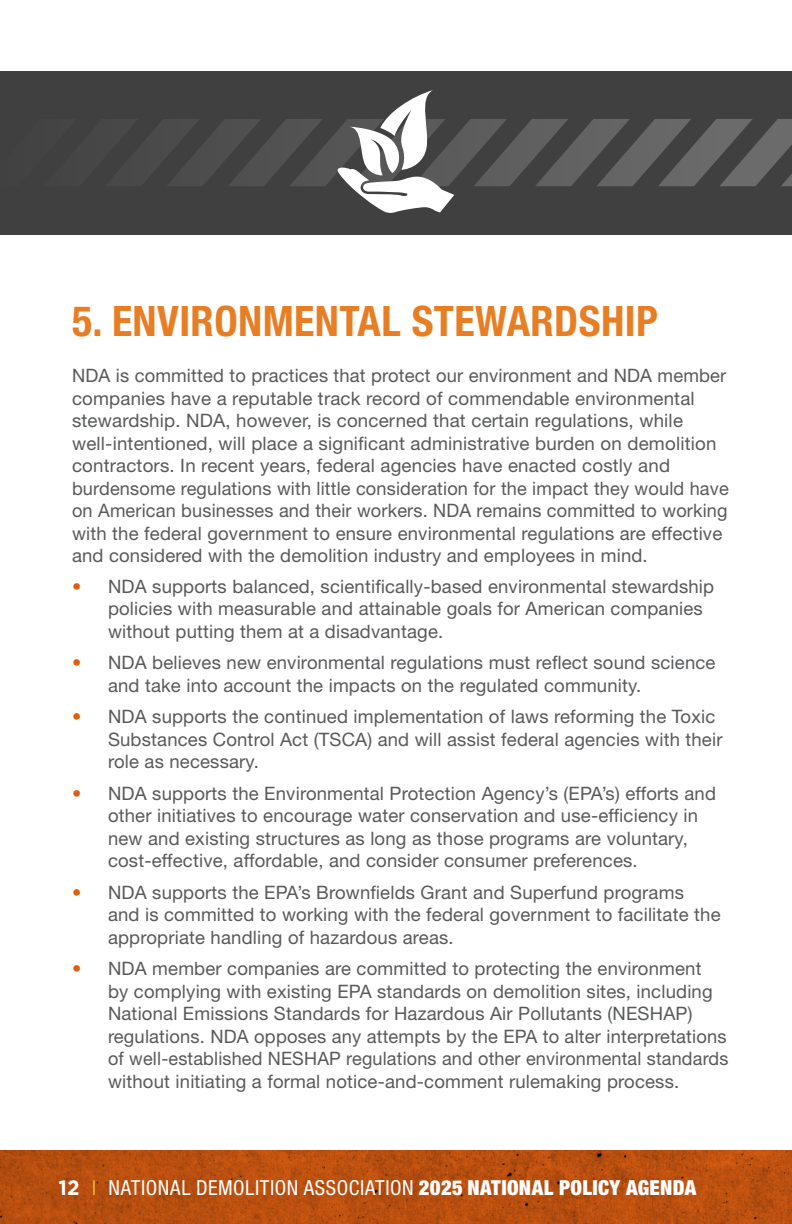
<style>
.page{position:relative;width:792px;height:1224px;background:#fff}
.page>*{position:absolute;margin:0;border:0;box-sizing:border-box;transform-origin:0 0}
.t1{font:700 condensed 42px "Helvetica Neue LT Std";letter-spacing:.01em;color:#e87e24}
.t2{font:condensed 20.8px "Helvetica Neue LT Std";letter-spacing:.025em;color:#fff}
.t3{font:18.4px/22.4px "Helvetica Neue LT Std";letter-spacing:.01em;color:#58595b}
.s1{color:#dd5f13}
.s2{font-family:"Gotham";font-weight:700;font-stretch:normal}
.s3{font-weight:300;font-stretch:normal;color:#f3c33d}
.s4{font-weight:900}
</style>
<div class="page">
<svg style="left:0;top:1151px;width:792px;height:73px;background:#b84e0f"></svg>
<div style="left:0;top:71px;width:792px;height:163px;background:#404040"></div>
<svg style="left:159px;top:90px;width:633px;height:123px"></svg>
<h1 class="t1" style="left:72px;top:296px;width:587px">5. ENVIRONMENTAL STEWARDSHIP</h1>
<p class="t3" style="left:72px;top:364px;width:658px">NDA is committed to practices that protect our environment and NDA member companies have a reputable track record of commendable environmental stewardship. NDA, however, is concerned that certain regulations, while well-intentioned, will place a significant administrative burden on demolition contractors. In recent years, federal agencies have enacted costly and burdensome regulations with little consideration for the impact they would have on American businesses and their workers. NDA remains committed to working with the federal government to ensure environmental regulations are effective and considered with the demolition industry and employees in mind.</p>
<p class="t3" style="left:108px;top:575px;width:608px;text-indent:-36px"><span class="s1">•</span> NDA supports balanced, scientifically-based environmental stewardship policies with measurable and attainable goals for American companies without putting them at a disadvantage.</p>
<p class="t3" style="left:108px;top:651px;width:609px;text-indent:-36px"><span class="s1">•</span> NDA believes new environmental regulations must reflect sound science and take into account the impacts on the regulated community.</p>
<p class="t3" style="left:108px;top:705px;width:616px;text-indent:-36px"><span class="s1">•</span> NDA supports the continued implementation of laws reforming the Toxic<br>Substances Control Act (TSCA) and will assist federal agencies with their role as necessary.</p>
<p class="t3" style="left:108px;top:782px;width:609px;text-indent:-36px"><span class="s1">•</span> NDA supports the Environmental Protection Agency’s (EPA’s) efforts and other initiatives to encourage water conservation and use-efficiency in new and existing structures as long as those programs are voluntary, cost-effective, affordable, and consider consumer preferences.</p>
<p class="t3" style="left:108px;top:881px;width:614px;text-indent:-36px"><span class="s1">•</span> NDA supports the EPA’s Brownfields Grant and Superfund programs<br>and is committed to working with the federal government to facilitate the appropriate handling of hazardous areas.</p>
<p class="t3" style="left:108px;top:957px;width:622px;text-indent:-36px"><span class="s1">•</span> NDA member companies are committed to protecting the environment<br>by complying with existing EPA standards on demolition sites, including National Emissions Standards for Hazardous Air Pollutants (NESHAP) regulations. NDA opposes any attempts by the EPA to alter interpretations of well-established NESHAP regulations and other environmental standards without initiating a formal notice-and-comment rulemaking process.</p>
<p class="t2" style="left:58px;top:1175px;width:639px"><span class="s2">12</span> <span class="s3">I</span> NATIONAL DEMOLITION ASSOCIATION <span class="s4">2025 NATIONAL POLICY AGENDA</span></p>
</div>
